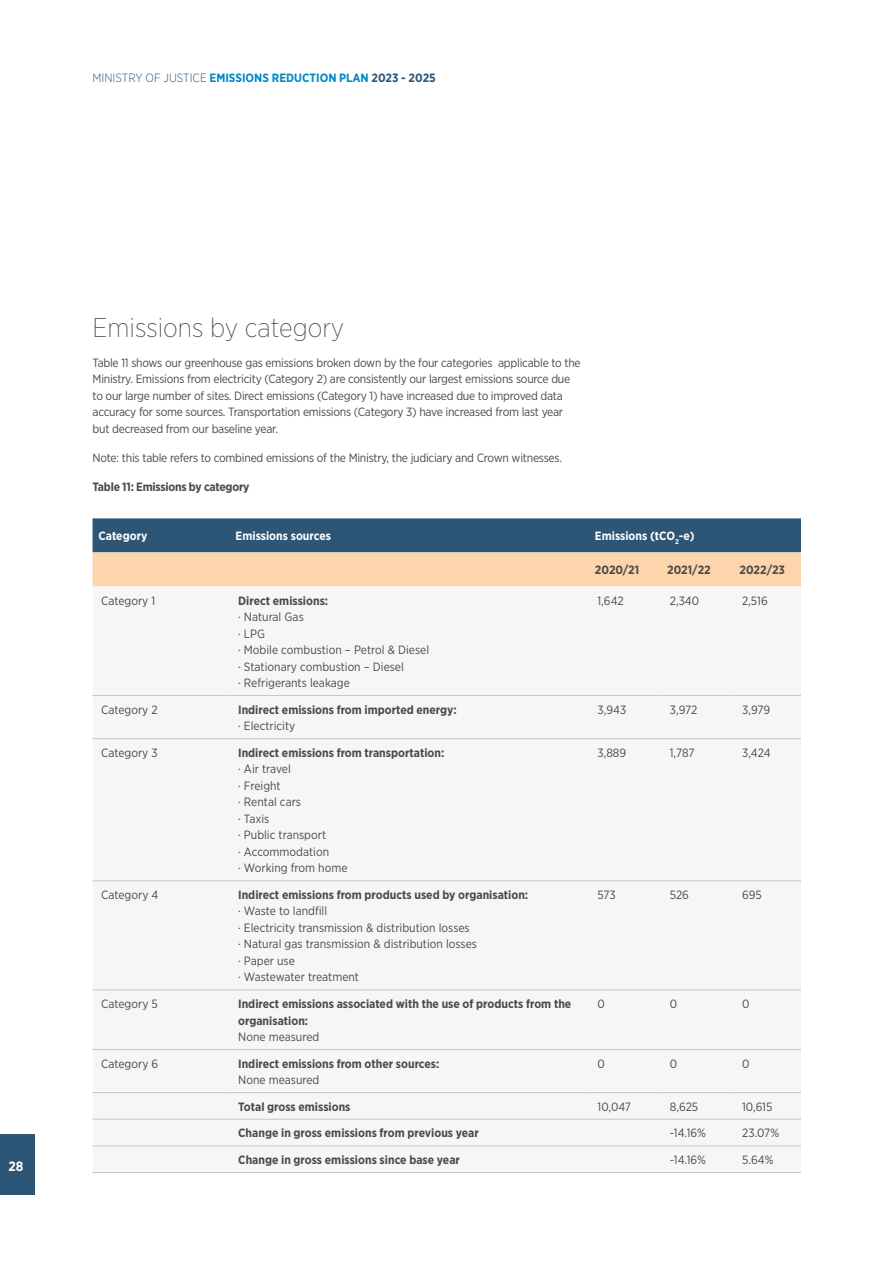
<style>
.page{position:relative;width:893px;height:1263px;background:#fff}
.page>*{position:absolute;margin:0;border:0;box-sizing:border-box;transform-origin:0 0}
.t1{font:200 27px "Gotham Narrow";color:#4a4a49}
.t2{font:700 13.5px "Gotham Narrow";color:#fff}
.t3{font:12px/16.5px "Gotham Narrow";letter-spacing:-.02em;color:#4a4a49}
.t4{font:12px/16.5px "Gotham Narrow";color:#4a4a49}
.t5{font:700 12px/16.5px "Gotham Narrow";color:#4a4a49}
.t6{font:700 12px "Gotham Narrow";color:#0088c2}
.t7{font:700 12px "Gotham Narrow";color:#fff}
.t8{font:700 12px "Gotham Narrow";letter-spacing:-.02em;color:#4a4a49}
.s1{font-weight:300;color:#2c5576}
.s2{color:#2c5576}
</style>
<div class="page">
<svg style="left:93px;top:518px;width:708px;height:68px;background:#949591"></svg>
<div style="left:93px;top:586px;width:708px;height:586px;background:#f6f6f6"></div>
<hr style="left:93px;top:695px;width:137px;height:1px;background:#c6c6c6">
<hr style="left:230px;top:695px;width:359px;height:1px;background:#c6c6c6">
<hr style="left:589px;top:695px;width:72px;height:1px;background:#c6c6c6">
<hr style="left:661px;top:695px;width:72px;height:1px;background:#c6c6c6">
<hr style="left:733px;top:695px;width:68px;height:1px;background:#c6c6c6">
<hr style="left:93px;top:738px;width:137px;height:1px;background:#c6c6c6">
<hr style="left:230px;top:738px;width:359px;height:1px;background:#c6c6c6">
<hr style="left:589px;top:738px;width:72px;height:1px;background:#c6c6c6">
<hr style="left:661px;top:738px;width:72px;height:1px;background:#c6c6c6">
<hr style="left:733px;top:738px;width:68px;height:1px;background:#c6c6c6">
<hr style="left:93px;top:880px;width:137px;height:1px;background:#c6c6c6">
<hr style="left:230px;top:880px;width:359px;height:1px;background:#c6c6c6">
<hr style="left:589px;top:880px;width:72px;height:1px;background:#c6c6c6">
<hr style="left:661px;top:880px;width:72px;height:1px;background:#c6c6c6">
<hr style="left:733px;top:880px;width:68px;height:1px;background:#c6c6c6">
<hr style="left:93px;top:989px;width:137px;height:1px;background:#c6c6c6">
<hr style="left:230px;top:989px;width:359px;height:1px;background:#c6c6c6">
<hr style="left:589px;top:989px;width:72px;height:1px;background:#c6c6c6">
<hr style="left:661px;top:989px;width:72px;height:1px;background:#c6c6c6">
<hr style="left:733px;top:989px;width:68px;height:1px;background:#c6c6c6">
<hr style="left:93px;top:1049px;width:137px;height:1px;background:#c6c6c6">
<hr style="left:230px;top:1049px;width:359px;height:1px;background:#c6c6c6">
<hr style="left:589px;top:1049px;width:72px;height:1px;background:#c6c6c6">
<hr style="left:661px;top:1049px;width:72px;height:1px;background:#c6c6c6">
<hr style="left:733px;top:1049px;width:68px;height:1px;background:#c6c6c6">
<hr style="left:93px;top:1092px;width:137px;height:1px;background:#c6c6c6">
<hr style="left:230px;top:1092px;width:359px;height:1px;background:#c6c6c6">
<hr style="left:589px;top:1092px;width:72px;height:1px;background:#c6c6c6">
<hr style="left:661px;top:1092px;width:72px;height:1px;background:#c6c6c6">
<hr style="left:733px;top:1092px;width:68px;height:1px;background:#c6c6c6">
<hr style="left:93px;top:1119px;width:137px;height:1px;background:#c6c6c6">
<hr style="left:230px;top:1119px;width:359px;height:1px;background:#c6c6c6">
<hr style="left:589px;top:1119px;width:72px;height:1px;background:#c6c6c6">
<hr style="left:661px;top:1119px;width:72px;height:1px;background:#c6c6c6">
<hr style="left:733px;top:1119px;width:68px;height:1px;background:#c6c6c6">
<hr style="left:93px;top:1145px;width:137px;height:1px;background:#c6c6c6">
<hr style="left:230px;top:1145px;width:359px;height:1px;background:#c6c6c6">
<hr style="left:589px;top:1145px;width:72px;height:1px;background:#c6c6c6">
<hr style="left:661px;top:1145px;width:72px;height:1px;background:#c6c6c6">
<hr style="left:733px;top:1145px;width:68px;height:1px;background:#c6c6c6">
<hr style="left:93px;top:1172px;width:137px;height:1px;background:#c6c6c6">
<hr style="left:230px;top:1172px;width:359px;height:1px;background:#c6c6c6">
<hr style="left:589px;top:1172px;width:72px;height:1px;background:#c6c6c6">
<hr style="left:661px;top:1172px;width:72px;height:1px;background:#c6c6c6">
<hr style="left:733px;top:1172px;width:68px;height:1px;background:#c6c6c6">
<div style="left:0;top:1134px;width:34px;height:61px;background:#2c5576"></div>
<p class="t6" style="left:93px;top:70px;width:345px"><span class="s1">MINISTRY OF JUSTICE</span> EMISSIONS REDUCTION PLAN <span class="s2">2023 - 2025</span></p>
<p class="t2" style="left:9px;top:1158px;width:16px">28</p>
<h1 class="t1" style="left:93px;top:312px;width:253px">Emissions by category</h1>
<p class="t3" style="left:93px;top:354px;width:490px">Table 11 shows our greenhouse gas emissions broken down by the four categories applicable to the Ministry. Emissions from electricity (Category 2) are consistently our largest emissions source due to our large number of sites. Direct emissions (Category 1) have increased due to improved data accuracy for some sources. Transportation emissions (Category 3) have increased from last year but decreased from our baseline year.</p>
<p class="t3" style="left:93px;top:449px;width:471px">Note: this table refers to combined emissions of the Ministry, the judiciary and Crown witnesses.</p>
<p class="t8" style="left:93px;top:479px;width:159px">Table 11: Emissions by category</p>
<p class="t7" style="left:99px;top:528px;width:50px">Category</p>
<p class="t7" style="left:236px;top:528px;width:97px">Emissions sources</p>
<p class="t7" style="left:595px;top:528px;width:101px">Emissions (tCO<sub>2</sub>-e)</p>
<p class="t5" style="left:595px;top:562px;width:46px">2020/21</p>
<p class="t5" style="left:667px;top:562px;width:45px">2021/22</p>
<p class="t5" style="left:739px;top:562px;width:47px">2022/23</p>
<p class="t4" style="left:101px;top:592px;width:56px">Category 1</p>
<p class="t5" style="left:238px;top:592px;width:92px">Direct emissions:</p>
<p class="t4" style="left:238px;top:608px;width:192px">· Natural Gas<br>· LPG<br>· Mobile combustion – Petrol &amp; Diesel · Stationary combustion – Diesel<br>· Refrigerants leakage</p>
<p class="t3" style="left:597px;top:592px;width:28px">1,642</p>
<p class="t3" style="left:670px;top:592px;width:31px">2,340</p>
<p class="t3" style="left:742px;top:592px;width:27px">2,516</p>
<p class="t4" style="left:101px;top:701px;width:58px">Category 2</p>
<p class="t5" style="left:238px;top:701px;width:220px">Indirect emissions from imported energy:</p>
<p class="t4" style="left:238px;top:717px;width:59px">· Electricity</p>
<p class="t4" style="left:101px;top:744px;width:58px">Category 3</p>
<p class="t5" style="left:238px;top:744px;width:208px">Indirect emissions from transportation:</p>
<p class="t4" style="left:238px;top:760px;width:111px">· Air travel<br>· Freight<br>· Rental cars<br>· Taxis<br>· Public transport<br>· Accommodation<br>· Working from home</p>
<p class="t4" style="left:101px;top:886px;width:59px">Category 4</p>
<p class="t5" style="left:238px;top:886px;width:292px">Indirect emissions from products used by organisation:</p>
<p class="t4" style="left:238px;top:903px;width:240px">· Waste to landfill<br>· Electricity transmission &amp; distribution losses<br>· Natural gas transmission &amp; distribution losses · Paper use<br>· Wastewater treatment</p>
<p class="t4" style="left:101px;top:995px;width:58px">Category 5</p>
<p class="t5" style="left:238px;top:995px;width:335px">Indirect emissions associated with the use of products from the organisation:</p>
<p class="t4" style="left:238px;top:1028px;width:83px">None measured</p>
<p class="t4" style="left:101px;top:1055px;width:59px">Category 6</p>
<p class="t5" style="left:238px;top:1055px;width:203px">Indirect emissions from other sources:</p>
<p class="t4" style="left:238px;top:1071px;width:83px">None measured</p>
<p class="t3" style="left:597px;top:701px;width:30px">3,943</p>
<p class="t3" style="left:670px;top:701px;width:29px">3,972</p>
<p class="t3" style="left:742px;top:701px;width:30px">3,979</p>
<p class="t3" style="left:597px;top:744px;width:30px">3,889</p>
<p class="t3" style="left:670px;top:744px;width:26px">1,787</p>
<p class="t3" style="left:742px;top:744px;width:30px">3,424</p>
<p class="t3" style="left:597px;top:886px;width:20px">573</p>
<p class="t3" style="left:670px;top:886px;width:21px">526</p>
<p class="t3" style="left:742px;top:886px;width:21px">695</p>
<p class="t3" style="left:597px;top:995px;width:9px">0</p>
<p class="t3" style="left:670px;top:995px;width:9px">0</p>
<p class="t3" style="left:742px;top:995px;width:9px">0</p>
<p class="t3" style="left:597px;top:1055px;width:9px">0</p>
<p class="t3" style="left:670px;top:1055px;width:9px">0</p>
<p class="t3" style="left:742px;top:1055px;width:9px">0</p>
<p class="t5" style="left:238px;top:1098px;width:114px">Total gross emissions</p>
<p class="t3" style="left:597px;top:1098px;width:35px">10,047</p>
<p class="t3" style="left:670px;top:1098px;width:30px">8,625</p>
<p class="t3" style="left:742px;top:1098px;width:32px">10,615</p>
<p class="t5" style="left:238px;top:1125px;width:242px">Change in gross emissions from previous year</p>
<p class="t3" style="left:670px;top:1124px;width:38px">-14.16%</p>
<p class="t3" style="left:742px;top:1124px;width:39px">23.07%</p>
<p class="t5" style="left:238px;top:1151px;width:223px">Change in gross emissions since base year</p>
<p class="t3" style="left:670px;top:1151px;width:38px">-14.16%</p>
<p class="t3" style="left:742px;top:1151px;width:33px">5.64%</p>
</div>
